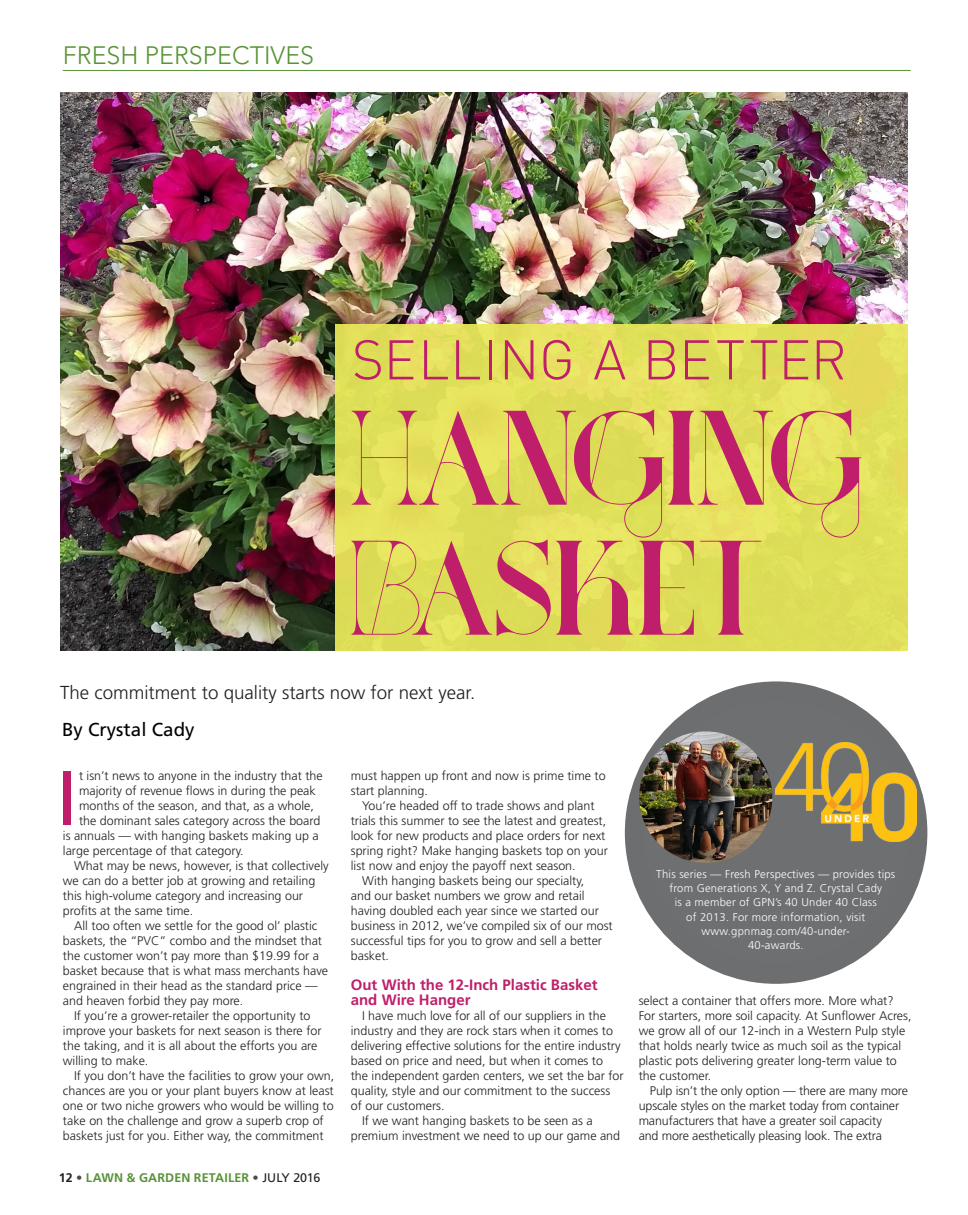
<style>
.page{position:relative;width:968px;height:1215px;background:#fff}
.page>*{position:absolute;margin:0;border:0;box-sizing:border-box;transform-origin:0 0}
.t1{font:500 110px/130px "Port Vintage";letter-spacing:.02em;color:#bf1e6a}
.Opening_Paragraph{font:77px "Frutiger";color:#bf1e6a}
.t2{font:300 55px "DIN Pro";letter-spacing:.01em;color:#bf1e6a}
.t3{font:300 25px "Avenir LT Std";color:#599338}
.Deck{font:300 18.75px "Frutiger";color:#231f20}
.Byline{font:18.75px "Frutiger";color:#000}
.Opening_Paragraph-2{font:700 15px/15px "Frutiger";color:#bf1e6a}
.Opening_Paragraph-3{font:300 12.5px/15px "Frutiger";color:#231f20}
.t4{font:700 12.5px "Frutiger";letter-spacing:.01em;color:#599338}
.t5{font:300 11.25px/14.4px "Frutiger";letter-spacing:.02em;color:#fff;text-align:center}
.s1{color:#231f20}
.s2{font-weight:400;color:#4b4c4d}
.s3{font-weight:400;color:#231f20}
</style>
<div class="page">
<img style="left:60px;top:93px;width:847px;height:558px">
<hr style="left:63px;top:70px;width:847px;height:1px;background:#599338">
<div style="left:336px;top:324px;width:571px;height:327px;background:#e0df59"></div>
<div style="left:625px;top:681px;width:302px;height:303px;background:#6d6e70;border-radius:50%"></div>
<img style="left:775px;top:743px;width:141px;height:99px">
<img style="left:639px;top:731px;width:133px;height:132px">
<p class="t3" style="left:63px;top:41px;width:253px">FRESH PERSPECTIVES</p>
<p class="t2" style="left:352px;top:322px;width:496px">SELLING A BETTER</p>
<p class="t1" style="left:352px;top:402px;width:513px">HANGING<br>BASKET</p>
<p class="Deck" style="left:60px;top:682px;width:416px">The commitment to quality starts now for next year.</p>
<p class="Byline" style="left:62px;top:719px;width:134px">By Crystal Cady</p>
<p class="Opening_Paragraph" style="left:56px;top:753px;width:23px">I</p>
<p class="Opening_Paragraph-3" style="left:79px;top:768px;width:245px">t isn’t news to anyone in the industry that the</p>
<p class="Opening_Paragraph-3" style="left:79px;top:783px;width:238px">majority of revenue flows in during the peak</p>
<p class="Opening_Paragraph-3" style="left:79px;top:798px;width:236px">months of the season, and that, as a whole,</p>
<p class="Opening_Paragraph-3" style="left:79px;top:813px;width:243px">the dominant sales category across the board</p>
<p class="Opening_Paragraph-3" style="left:63px;top:828px;width:257px">is annuals — with hanging baskets making up a</p>
<p class="Opening_Paragraph-3" style="left:63px;top:843px;width:182px">large percentage of that category.</p>
<p class="Opening_Paragraph-3" style="left:63px;top:858px;width:267px;text-indent:11px">What may be news, however, is that collectively we can do a better job at growing and retailing this high-volume category and increasing our profits at the same time.</p>
<p class="Opening_Paragraph-3" style="left:63px;top:918px;width:267px;text-indent:11px">All too often we settle for the good ol’ plastic baskets, the “PVC” combo and the mindset that the customer won’t pay more than $19.99 for a basket because that is what mass merchants have engrained in their head as the standard price — and heaven forbid they pay more.</p>
<p class="Opening_Paragraph-3" style="left:63px;top:1008px;width:260px;text-indent:11px">If you’re a grower-retailer the opportunity to improve your baskets for next season is there for the taking, and it is all about the efforts you are willing to make.</p>
<p class="Opening_Paragraph-3" style="left:63px;top:1068px;width:273px;text-indent:11px">If you don’t have the facilities to grow your own, chances are you or your plant buyers know at least one or two niche growers who would be willing to take on the challenge and grow a superb crop of baskets just for you. Either way, the commitment</p>
<p class="t4" style="left:59px;top:1170px;width:263px"><span class="s1">12</span> <span class="s2">•</span> LAWN &amp; GARDEN RETAILER <span class="s2">•</span> <span class="s3">JULY 2016</span></p>
<p class="Opening_Paragraph-3" style="left:351px;top:768px;width:256px">must happen up front and now is prime time to start planning.</p>
<p class="Opening_Paragraph-3" style="left:351px;top:798px;width:259px;text-indent:11px">You’re headed off to trade shows and plant trials this summer to see the latest and greatest, look for new products and place orders for next spring right? Make hanging baskets top on your list now and enjoy the payoff next season.</p>
<p class="Opening_Paragraph-3" style="left:351px;top:873px;width:263px;text-indent:11px">With hanging baskets being our specialty,<br>and our basket numbers we grow and retail having doubled each year since we started our business in 2012, we’ve compiled six of our most successful tips for you to grow and sell a better basket.</p>
<p class="Opening_Paragraph-2" style="left:351px;top:977px;width:248px">Out With the 12-Inch Plastic Basket and Wire Hanger</p>
<p class="Opening_Paragraph-3" style="left:351px;top:1008px;width:274px;text-indent:11px">I have much love for all of our suppliers in the industry and they are rock stars when it comes to delivering effective solutions for the entire industry based on price and need, but when it comes to<br>the independent garden centers, we set the bar for quality, style and our commitment to the success of our customers.</p>
<p class="Opening_Paragraph-3" style="left:351px;top:1113px;width:271px;text-indent:11px">If we want hanging baskets to be seen as a premium investment we need to up our game and</p>
<p class="t5" style="left:656px;top:867px;width:240px">This series — Fresh Perspectives — provides tips from Generations X, Y and Z. Crystal Cady<br>is a member of GPN’s 40 Under 40 Class<br>of 2013. For more information, visit www.gpnmag.com/40-under-<br>40-awards.</p>
<p class="Opening_Paragraph-3" style="left:638px;top:993px;width:256px">select a container that offers more. More what?</p>
<p class="Opening_Paragraph-3" style="left:638px;top:1008px;width:274px">For starters, more soil capacity. At Sunflower Acres, we grow all of our 12-inch in a Western Pulp style that holds nearly twice as much soil as the typical plastic pots delivering greater long-term value to the customer.</p>
<p class="Opening_Paragraph-3" style="left:638px;top:1083px;width:271px;text-indent:11px">Pulp isn’t the only option — there are many more upscale styles on the market today from container manufacturers that have a greater soil capacity<br>and more aesthetically pleasing look. The extra</p>
</div>
